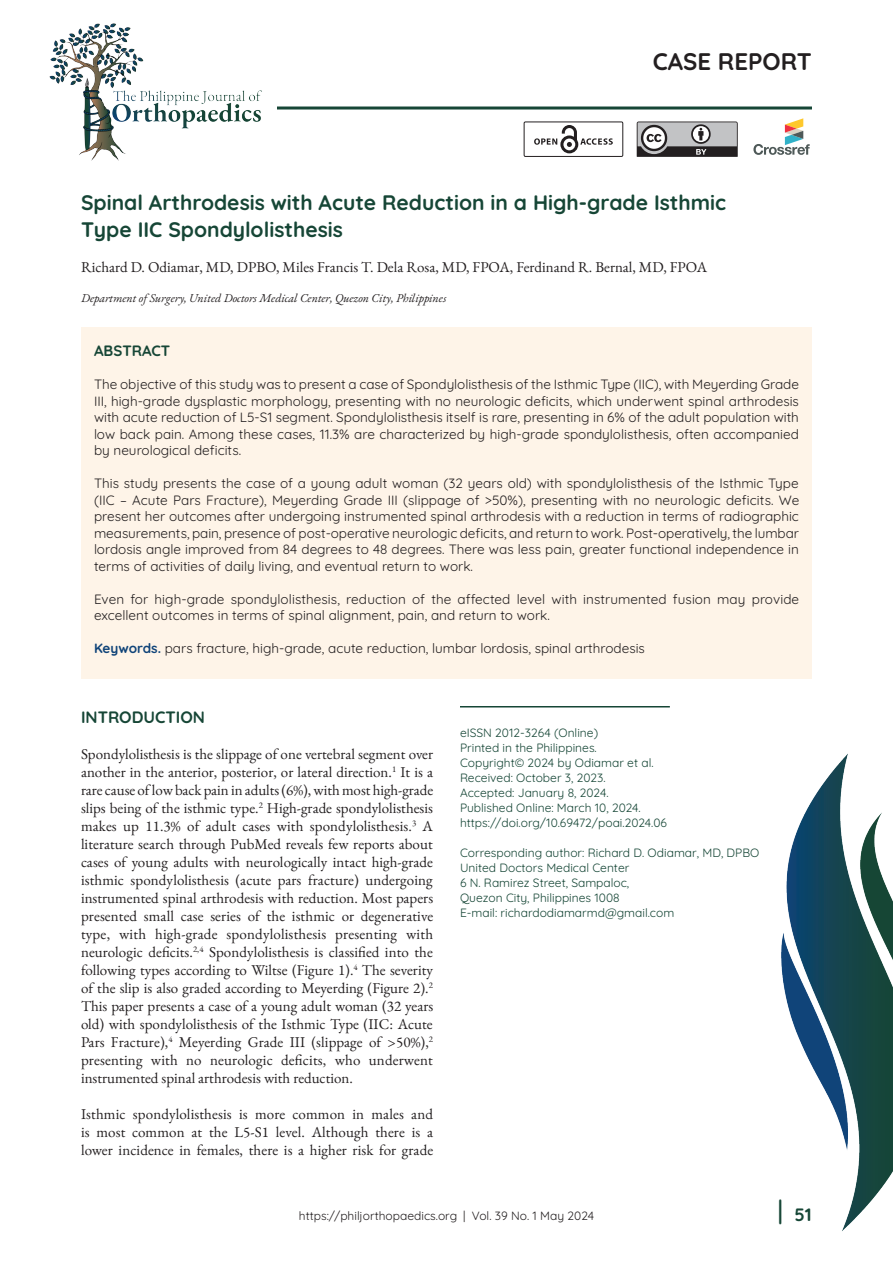
<style>
.page{position:relative;width:893px;height:1263px;background:#fff}
.page>*{position:absolute;margin:0;border:0;box-sizing:border-box;transform-origin:0 0}
.t1{font:700 24px "Quicksand";color:#231f20}
.t2{font:700 21px/27px "Quicksand";color:#164636}
.t3{font:700 18px "Quicksand";color:#164636}
.t4{font:700 16.5px "Quicksand";color:#164636}
.t5{font:15px/18px "EB Garamond";color:#231f20;text-align:justify}
.t6{font:700 15px "Quicksand";color:#164636}
.t7{font:13.5px/16.5px "Quicksand";color:#231f20;text-align:justify}
.t8{font:12px/15px "Quicksand";color:#164636}
.t9{font:italic 12px "EB Garamond";color:#231f20}
.t10{font:12px "Quicksand";color:#231f20}
.s1{font-weight:700;color:#104479}
.s2{font-size:27px}
</style>
<div class="page">
<img style="left:781px;top:753px;width:112px;height:478px">
<div style="left:81px;top:328px;width:731px;height:351px;background:#fef4e8"></div>
<hr style="left:460px;top:706px;width:210px;height:1px;background:#164636">
<hr style="left:81px;top:107px;width:731px;height:3px;background:#164636">
<div style="left:34px;top:17px;width:243px;height:150px;background:#fff"></div>
<img style="left:49px;top:23px;width:213px;height:138px">
<svg style="left:637px;top:122px;width:101px;height:35px;background:#8e8d8e"></svg>
<svg style="left:534px;top:125px;width:79px;height:29px"></svg>
<div style="left:524px;top:122px;width:99px;height:35px;border:1px solid #231f20"></div>
<svg style="left:753px;top:118px;width:57px;height:37px"></svg>
<h1 class="t1" style="left:653px;top:41px;width:161px">CASE REPORT</h1>
<h2 class="t2" style="left:81px;top:187px;width:647px">Spinal Arthrodesis with Acute Reduction in a High-grade Isthmic<br>Type IIC Spondylolisthesis</h2>
<p class="t5" style="left:81px;top:258px;width:628px">Richard D. Odiamar, MD, DPBO, Miles Francis T. Dela Rosa, MD, FPOA, Ferdinand R. Bernal, MD, FPOA</p>
<p class="t9" style="left:81px;top:291px;width:367px">Department of Surgery, United Doctors Medical Center, Quezon City, Philippines</p>
<p class="t6" style="left:94px;top:339px;width:78px">ABSTRACT</p>
<p class="t7" style="left:94px;top:375px;width:706px">The objective of this study was to present a case of Spondylolisthesis of the Isthmic Type (IIC), with Meyerding Grade III, high-grade dysplastic morphology, presenting with no neurologic deficits, which underwent spinal arthrodesis with acute reduction of L5-S1 segment. Spondylolisthesis itself is rare, presenting in 6% of the adult population with low back pain. Among these cases, 11.3% are characterized by high-grade spondylolisthesis, often accompanied by neurological deficits.</p>
<p class="t7" style="left:94px;top:474px;width:707px">This study presents the case of a young adult woman (32 years old) with spondylolisthesis of the Isthmic Type (IIC – Acute Pars Fracture), Meyerding Grade III (slippage of &gt;50%), presenting with no neurologic deficits. We present her outcomes after undergoing instrumented spinal arthrodesis with a reduction in terms of radiographic measurements, pain, presence of post-operative neurologic deficits, and return to work. Post-operatively, the lumbar lordosis angle improved from 84 degrees to 48 degrees. There was less pain, greater functional independence in terms of activities of daily living, and eventual return to work.</p>
<p class="t7" style="left:94px;top:589px;width:707px">Even for high-grade spondylolisthesis, reduction of the affected level with instrumented fusion may provide excellent outcomes in terms of spinal alignment, pain, and return to work.</p>
<p class="t7" style="left:94px;top:639px;width:552px"><span class="s1">Keywords.</span> pars fracture, high-grade, acute reduction, lumbar lordosis, spinal arthrodesis</p>
<p class="t4" style="left:81px;top:703px;width:125px">INTRODUCTION</p>
<p class="t5" style="left:81px;top:744px;width:354px">Spondylolisthesis is the slippage of one vertebral segment over another in the anterior, posterior, or lateral direction.<sup>1</sup> It is a rare cause of low back pain in adults (6%), with most high-grade slips being of the isthmic type.<sup>2</sup> High-grade spondylolisthesis makes up 11.3% of adult cases with spondylolisthesis.<sup>3</sup> A literature search through PubMed reveals few reports about cases of young adults with neurologically intact high-grade isthmic spondylolisthesis (acute pars fracture) undergoing instrumented spinal arthrodesis with reduction. Most papers presented small case series of the isthmic or degenerative type, with high-grade spondylolisthesis presenting with neurologic deficits.<sup>2,4</sup> Spondylolisthesis is classified into the following types according to Wiltse (Figure 1).<sup>4</sup> The severity of the slip is also graded according to Meyerding (Figure 2).<sup>2<br></sup>This paper presents a case of a young adult woman (32 years old) with spondylolisthesis of the Isthmic Type (IIC: Acute Pars Fracture),<sup>4</sup> Meyerding Grade III (slippage of &gt;50%),<sup>2 </sup>presenting with no neurologic deficits, who underwent instrumented spinal arthrodesis with reduction.</p>
<p class="t5" style="left:81px;top:1104px;width:354px">Isthmic spondylolisthesis is more common in males and is most common at the L5-S1 level. Although there is a lower incidence in females, there is a higher risk for grade</p>
<p class="t8" style="left:460px;top:724px;width:209px">eISSN 2012-3264 (Online)<br>Printed in the Philippines.<br>Copyright© 2024 by Odiamar et al.<br>Received: October 3, 2023.<br>Accepted: January 8, 2024.<br>Published Online: March 10, 2024. https://doi.org/10.69472/poai.2024.06</p>
<p class="t8" style="left:460px;top:844px;width:301px">Corresponding author: Richard D. Odiamar, MD, DPBO United Doctors Medical Center<br>6 N. Ramirez Street, Sampaloc,<br>Quezon City, Philippines 1008<br>E-mail: richardodiamarmd@gmail.com</p>
<p class="t10" style="left:299px;top:1207px;width:297px">https://philjorthopaedics.org | Vol. 39 No. 1 May 2024</p>
<p class="t3" style="left:778px;top:1199px;width:35px"><span class="s2">|</span> 51</p>
</div>
